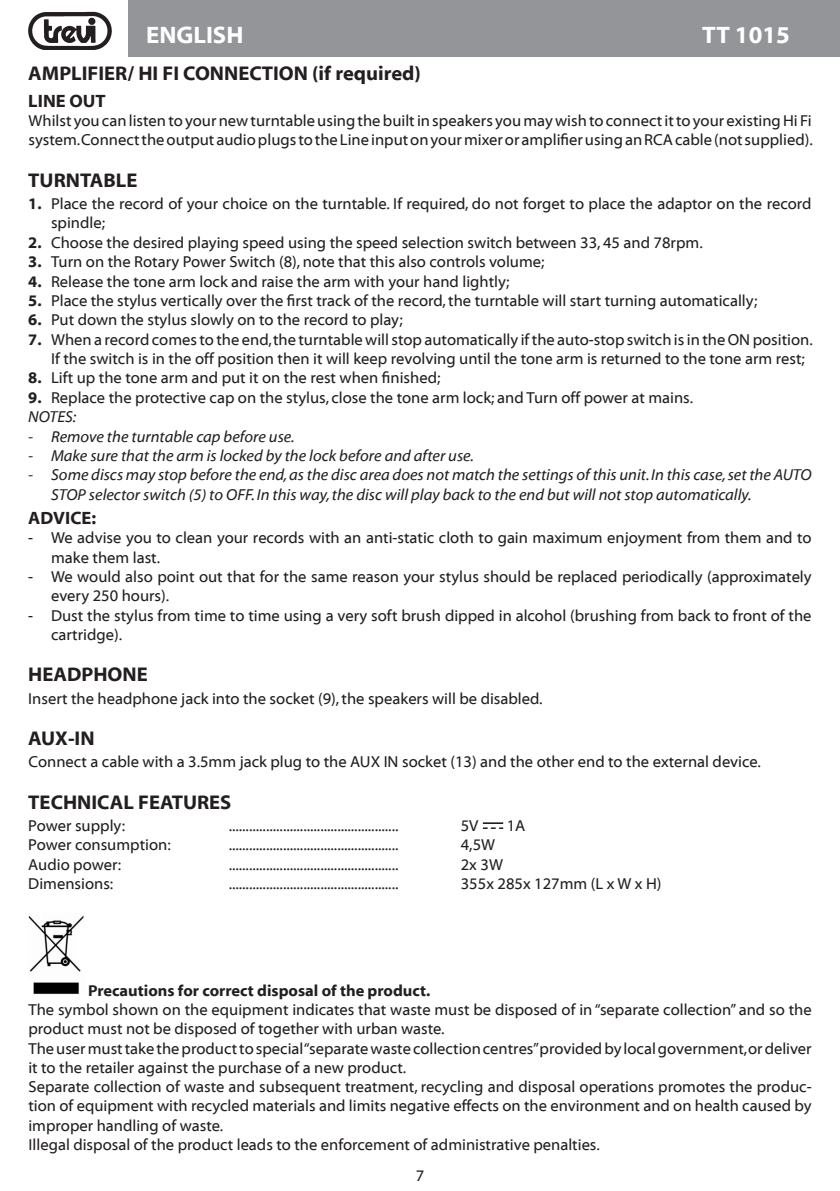
<style>
.page{position:relative;width:840px;height:1191px;background:#fff}
.page>*{position:absolute;margin:0;border:0;box-sizing:border-box;transform-origin:0 0}
.Titolo{font:24px "Myriad Bd Web";color:#fff}
.Titolo-2{font:20px "Myriad Bd Web";color:#231f20}
.Sottotitolo{font:18px "Myriad Bd Web";color:#231f20}
.Testo_rientrato{font:16px/19.2px "Myriad Web";color:#231f20}
.Corpo_testo{font:16px/19.2px "Myriad Web";color:#231f20}
.Testo_rientrato_TAB{font:16px "Myriad Web";color:#231f20}
.Corpo_testo_note{font:16px/19.2px "Myriad It Web";color:#231f20}
.Smistamento{font:16px "Myriad Bd Web";color:#231f20}
.s1{font-family:"Myriad Bd Web"}
</style>
<div class="page">
<div style="left:128px;top:0;width:711px;height:57px;background:#939598"></div>
<img style="left:29px;top:12px;width:83px;height:38px">
<img style="left:29px;top:915px;width:55px;height:79px">
<img style="left:482px;top:822px;width:21px;height:7px">
<p class="Titolo" style="left:146px;top:22px;width:99px">ENGLISH</p>
<h1 class="Titolo" style="left:701px;top:22px;width:89px">TT 1015</h1>
<p class="Titolo-2" style="left:28px;top:62px;width:394px">AMPLIFIER/ HI FI CONNECTION (if required)</p>
<p class="Sottotitolo" style="left:28px;top:91px;width:79px">LINE OUT</p>
<p class="Corpo_testo" style="left:28px;top:112px;width:785px">Whilst you can listen to your new turntable using the built in speakers you may wish to connect it to your existing Hi Fi system. Connect the output audio plugs to the Line input on your mixer or amplifier using an RCA cable (not supplied).</p>
<p class="Titolo-2" style="left:28px;top:169px;width:111px">TURNTABLE</p>
<p class="Testo_rientrato" style="left:51px;top:194px;width:761px;text-indent:-23px"><span class="s1">1.</span> Place the record of your choice on the turntable. If required, do not forget to place the adaptor on the record spindle;</p>
<p class="Testo_rientrato" style="left:28px;top:233px;width:675px"><span class="s1">2.</span> Choose the desired playing speed using the speed selection switch between 33, 45 and 78rpm.</p>
<p class="Testo_rientrato" style="left:28px;top:252px;width:517px"><span class="s1">3.</span> Turn on the Rotary Power Switch (8), note that this also controls volume;</p>
<p class="Testo_rientrato" style="left:28px;top:272px;width:482px"><span class="s1">4.</span> Release the tone arm lock and raise the arm with your hand lightly;</p>
<p class="Testo_rientrato" style="left:28px;top:291px;width:730px"><span class="s1">5.</span> Place the stylus vertically over the first track of the record, the turntable will start turning automatically;</p>
<p class="Testo_rientrato" style="left:28px;top:311px;width:376px"><span class="s1">6.</span> Put down the stylus slowly on to the record to play;</p>
<p class="Testo_rientrato" style="left:51px;top:330px;width:762px;text-indent:-23px"><span class="s1">7.</span> When a record comes to the end, the turntable will stop automatically if the auto-stop switch is in the ON position.<br>If the switch is in the off position then it will keep revolving until the tone arm is returned to the tone arm rest;</p>
<p class="Testo_rientrato" style="left:28px;top:369px;width:413px"><span class="s1">8.</span> Lift up the tone arm and put it on the rest when finished;</p>
<p class="Testo_rientrato" style="left:28px;top:388px;width:666px"><span class="s1">9.</span> Replace the protective cap on the stylus, close the tone arm lock; and Turn off power at mains.</p>
<p class="Corpo_testo_note" style="left:28px;top:407px;width:50px">NOTES:</p>
<p class="Corpo_testo_note" style="left:28px;top:427px;width:268px">- Remove the turntable cap before use.</p>
<p class="Corpo_testo_note" style="left:28px;top:446px;width:447px">- Make sure that the arm is locked by the lock before and after use.</p>
<p class="Corpo_testo_note" style="left:51px;top:466px;width:761px;text-indent:-23px">- Some discs may stop before the end,as the disc area does not match the settings of this unit.In this case,set the AUTO<br>STOP selector switch (5) to OFF. In this way,the disc will play back to the end but will not stop automatically.</p>
<p class="Sottotitolo" style="left:28px;top:508px;width:69px">ADVICE:</p>
<p class="Testo_rientrato" style="left:51px;top:529px;width:761px;text-indent:-23px">- We advise you to clean your records with an anti-static cloth to gain maximum enjoyment from them and to make them last.</p>
<p class="Testo_rientrato" style="left:51px;top:567px;width:761px;text-indent:-23px">- We would also point out that for the same reason your stylus should be replaced periodically (approximately every 250 hours).</p>
<p class="Testo_rientrato" style="left:51px;top:606px;width:761px;text-indent:-23px">- Dust the stylus from time to time using a very soft brush dipped in alcohol (brushing from back to front of the cartridge).</p>
<p class="Titolo-2" style="left:28px;top:664px;width:121px">HEADPHONE</p>
<p class="Testo_rientrato_TAB" style="left:28px;top:689px;width:515px">Insert the headphone jack into the socket (9), the speakers will be disabled.</p>
<p class="Titolo-2" style="left:28px;top:727px;width:68px">AUX-IN</p>
<p class="Corpo_testo" style="left:28px;top:752px;width:733px">Connect a cable with a 3.5mm jack plug to the AUX IN socket (13) and the other end to the external device.</p>
<p class="Titolo-2" style="left:28px;top:791px;width:204px">TECHNICAL FEATURES</p>
<p class="Testo_rientrato_TAB" style="left:28px;top:817px;width:98px">Power supply:</p>
<p class="Testo_rientrato_TAB" style="left:228px;top:817px;width:171px">..................................................</p>
<p class="Testo_rientrato_TAB" style="left:460px;top:817px;width:19px">5V</p>
<p class="Testo_rientrato_TAB" style="left:506px;top:817px;width:20px">1A</p>
<p class="Testo_rientrato_TAB" style="left:28px;top:836px;width:144px">Power consumption:</p>
<p class="Testo_rientrato_TAB" style="left:228px;top:836px;width:171px">..................................................</p>
<p class="Testo_rientrato_TAB" style="left:460px;top:836px;width:36px">4,5W</p>
<p class="Testo_rientrato_TAB" style="left:28px;top:855px;width:94px">Audio power:</p>
<p class="Testo_rientrato_TAB" style="left:228px;top:855px;width:171px">..................................................</p>
<p class="Testo_rientrato_TAB" style="left:460px;top:855px;width:44px">2x 3W</p>
<p class="Testo_rientrato_TAB" style="left:28px;top:875px;width:86px">Dimensions:</p>
<p class="Testo_rientrato_TAB" style="left:228px;top:875px;width:171px">..................................................</p>
<p class="Testo_rientrato_TAB" style="left:460px;top:875px;width:202px">355x 285x 127mm (L x W x H)</p>
<p class="Smistamento" style="left:88px;top:981px;width:343px">Precautions for correct disposal of the product.</p>
<p class="Corpo_testo" style="left:28px;top:1000px;width:784px">The symbol shown on the equipment indicates that waste must be disposed of in “separate collection” and so the product must not be disposed of together with urban waste.</p>
<p class="Corpo_testo" style="left:28px;top:1039px;width:784px">The user must take the product to special “separate waste collection centres” provided by local government, or deliver it to the retailer against the purchase of a new product.</p>
<p class="Corpo_testo" style="left:28px;top:1077px;width:784px;text-align:justify">Separate collection of waste and subsequent treatment, recycling and disposal operations promotes the produc&shy;tion of equipment with recycled materials and limits negative effects on the environment and on health caused by improper handling of waste.</p>
<p class="Corpo_testo" style="left:28px;top:1135px;width:572px">Illegal disposal of the product leads to the enforcement of administrative penalties.</p>
<p class="Corpo_testo" style="left:415px;top:1166px;width:10px">7</p>
</div>
